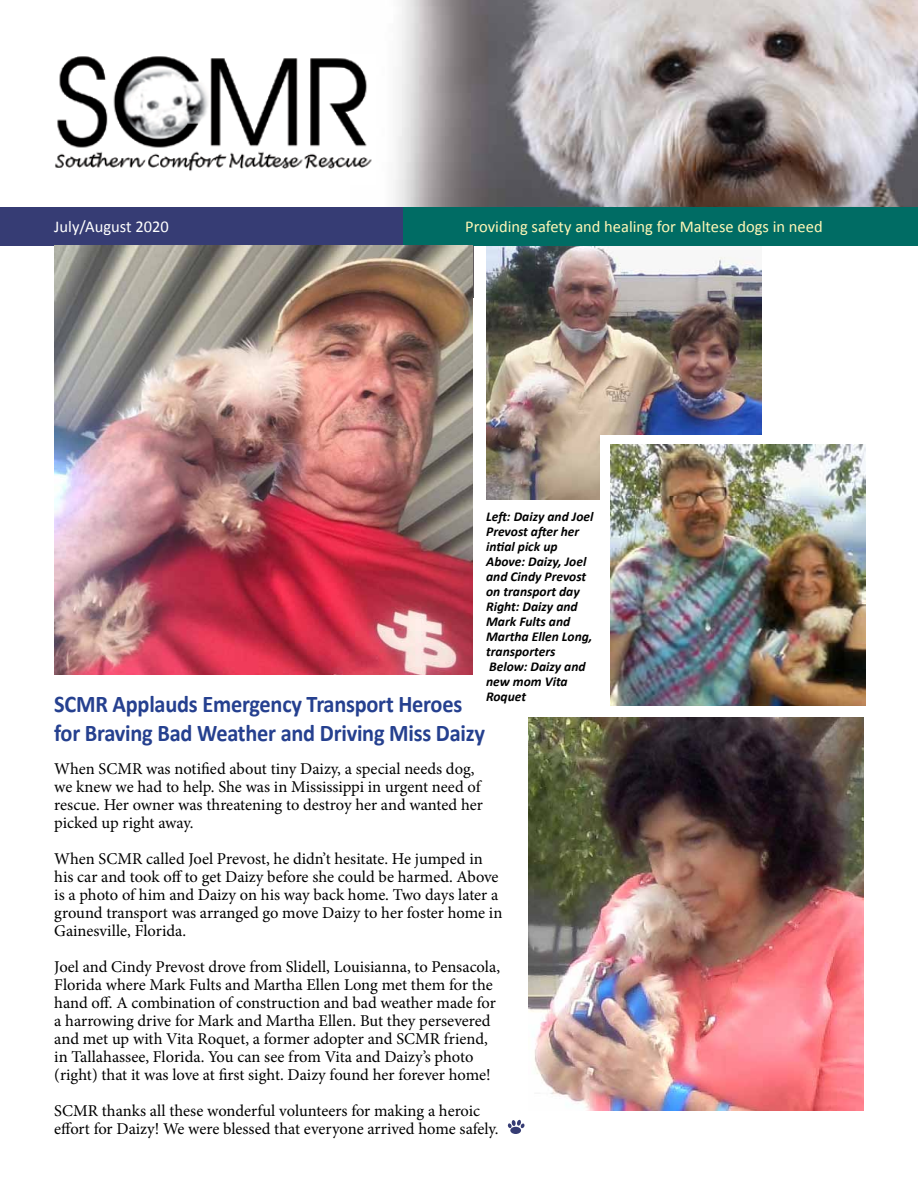
<style>
.page{position:relative;width:918px;height:1188px;background:#fff}
.page>*{position:absolute;margin:0;border:0;box-sizing:border-box;transform-origin:0 0}
.t1{font:700 24px/28.8px "Calibri";letter-spacing:-.01em;color:#25408f;scale:.93 1}
.t2{font:16.5px/18px "Minion Pro";letter-spacing:-.005em;color:#000}
.t3{font:16.5px "Calibri";color:#fff7b7}
.t4{font:16.5px "Calibri";color:#fff}
.t5{font:italic 700 13.5px/15px "Calibri";color:#000}
</style>
<div class="page">
<img style="left:395px;top:0;width:523px;height:297px">
<img style="left:55px;top:56px;width:317px;height:115px">
<div style="left:0;top:207px;width:404px;height:39px;background:#363c74"></div>
<svg style="left:508px;top:1120px;width:17px;height:8px"></svg>
<div style="left:510px;top:1127px;width:11px;height:7px;background:#363c74;border-radius:50%"></div>
<div style="left:474px;top:244px;width:444px;height:87px;background:#fff"></div>
<img style="left:486px;top:246px;width:276px;height:254px">
<div style="left:404px;top:207px;width:514px;height:39px;background:#006c64"></div>
<img style="left:54px;top:246px;width:419px;height:429px">
<div style="left:600px;top:435px;width:254px;height:291px;background:#fff"></div>
<img style="left:611px;top:445px;width:254px;height:261px">
<img style="left:529px;top:717px;width:335px;height:393px">
<p class="t4" style="left:54px;top:216px;width:116px">July/August 2020</p>
<p class="t3" style="left:465px;top:217px;width:359px">Providing safety and healing for Maltese dogs in need</p>
<p class="t5" style="left:486px;top:508px;width:109px">Left: Daizy and Joel<br>Prevost after her intial pick up<br>Above: Daizy, Joel and Cindy Prevost on transport day<br>Right: Daizy and<br>Mark Fults and<br>Martha Ellen Long, transporters<br>Below: Daizy and new mom Vita<br>Roquet</p>
<h1 class="t1" style="left:54px;top:689px;width:465px">SCMR Applauds Emergency Transport Heroes for Braving Bad Weather and Driving Miss Daizy</h1>
<p class="t2" style="left:54px;top:759px;width:430px">When SCMR was notified about tiny Daizy, a special needs dog, we knew we had to help. She was in Mississippi in urgent need of rescue. Her owner was threatening to destroy her and wanted her picked up right away.</p>
<p class="t2" style="left:54px;top:849px;width:450px">When SCMR called Joel Prevost, he didn’t hesitate. He jumped in his car and took off to get Daizy before she could be harmed. Above is a photo of him and Daizy on his way back home. Two days later a ground transport was arranged go move Daizy to her foster home in Gainesville, Florida.</p>
<p class="t2" style="left:54px;top:957px;width:447px">Joel and Cindy Prevost drove from Slidell, Louisianna, to Pensacola, Florida where Mark Fults and Martha Ellen Long met them for the hand off. A combination of construction and bad weather made for a harrowing drive for Mark and Martha Ellen. But they persevered and met up with Vita Roquet, a former adopter and SCMR friend, in Tallahassee, Florida. You can see from Vita and Daizy’s photo (right) that it was love at first sight. Daizy found her forever home!</p>
<p class="t2" style="left:54px;top:1101px;width:446px">SCMR thanks all these wonderful volunteers for making a heroic effort for Daizy! We were blessed that everyone arrived home safely.</p>
</div>
